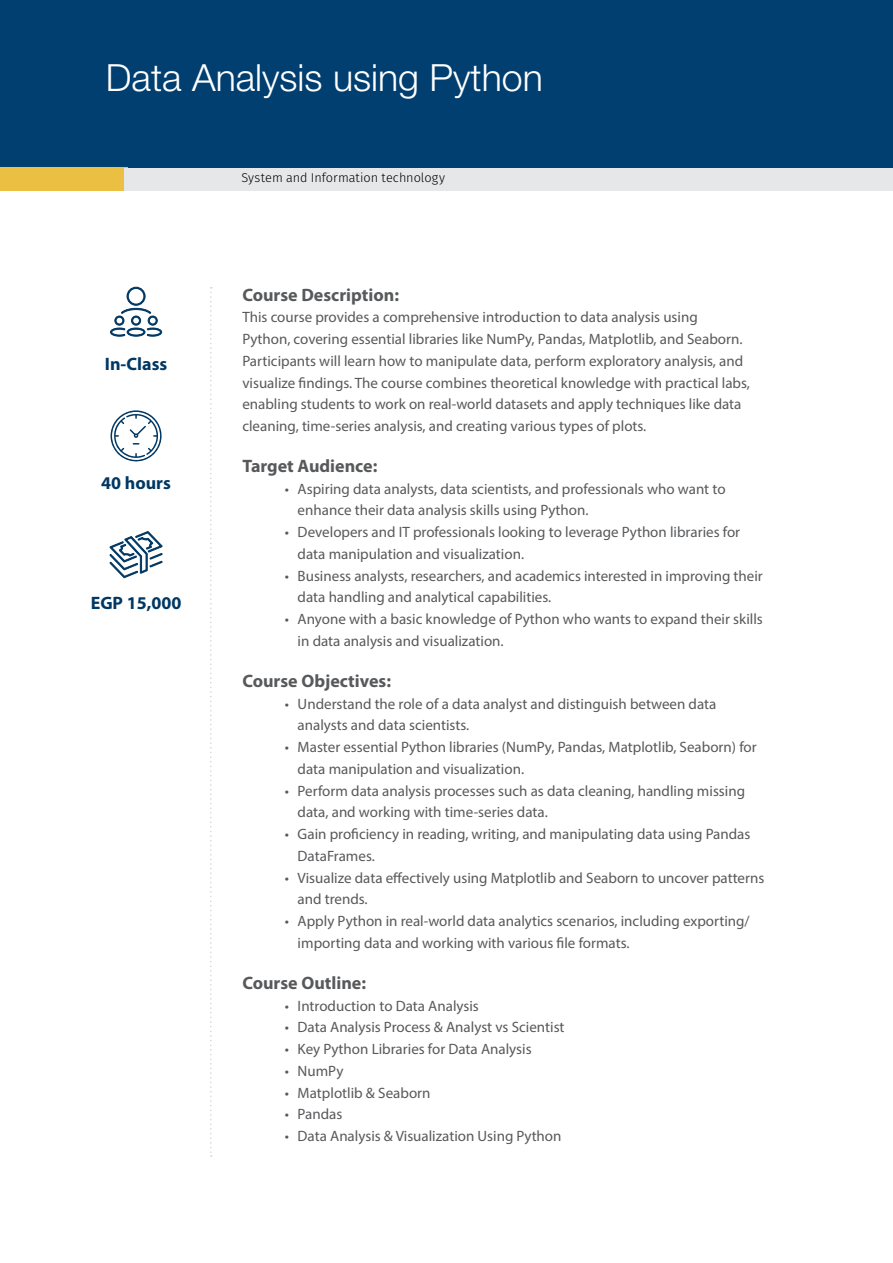
<style>
.page{position:relative;width:893px;height:1263px;background:#fff}
.page>*{position:absolute;margin:0;border:0;box-sizing:border-box;transform-origin:0 0}
.t1{font:300 37.5px "Helvetica Neue LT Std";color:#fff}
.t2{font:700 18px "Myriad Pro";color:#58595b}
.t3{font:700 18px "Myriad Pro";color:#003763}
.t4{font:15px/21.8px "Myriad Pro";color:#58595b}
.t5{font:300 12.75px "Fira Sans";color:#000}
</style>
<div class="page">
<div style="left:0;top:0;width:893px;height:168px;background:#003f70"></div>
<div style="left:0;top:168px;width:128px;height:23px;background:#ebc042"></div>
<div style="left:124px;top:168px;width:769px;height:22px;background:#e6e7e8"></div>
<svg style="left:210px;top:287px;width:2px;height:870px"></svg>
<svg style="left:110px;top:287px;width:52px;height:50px"></svg>
<svg style="left:109px;top:531px;width:54px;height:47px"></svg>
<svg style="left:111px;top:410px;width:51px;height:52px"></svg>
<h1 class="t1" style="left:106px;top:54px;width:438px">Data Analysis using Python</h1>
<p class="t3" style="left:105px;top:353px;width:64px">In-Class</p>
<p class="t3" style="left:101px;top:472px;width:71px">40 hours</p>
<p class="t3" style="left:91px;top:591px;width:92px">EGP 15,000</p>
<p class="t5" style="left:242px;top:169px;width:205px">System and Information technology</p>
<p class="t2" style="left:242px;top:283px;width:158px">Course Description:</p>
<p class="t4" style="left:242px;top:306px;width:509px">This course provides a comprehensive introduction to data analysis using<br>Python, covering essential libraries like NumPy, Pandas, Matplotlib, and Seaborn.<br>Participants will learn how to manipulate data, perform exploratory analysis, and visualize findings. The course combines theoretical knowledge with practical labs, enabling students to work on real-world datasets and apply techniques like data cleaning, time-series analysis, and creating various types of plots.</p>
<p class="t2" style="left:242px;top:454px;width:137px">Target Audience:</p>
<p class="t4" style="left:298px;top:478px;width:429px;text-indent:-13px">• Aspiring data analysts, data scientists, and professionals who want to enhance their data analysis skills using Python.</p>
<p class="t4" style="left:298px;top:521px;width:444px;text-indent:-13px">• Developers and IT professionals looking to leverage Python libraries for data manipulation and visualization.</p>
<p class="t4" style="left:298px;top:565px;width:467px;text-indent:-13px">• Business analysts, researchers, and academics interested in improving their data handling and analytical capabilities.</p>
<p class="t4" style="left:298px;top:608px;width:467px;text-indent:-13px">• Anyone with a basic knowledge of Python who wants to expand their skills in data analysis and visualization.</p>
<p class="t2" style="left:242px;top:669px;width:150px">Course Objectives:</p>
<p class="t4" style="left:298px;top:692px;width:420px;text-indent:-13px">• Understand the role of a data analyst and distinguish between data analysts and data scientists.</p>
<p class="t4" style="left:298px;top:736px;width:461px;text-indent:-13px">• Master essential Python libraries (NumPy, Pandas, Matplotlib, Seaborn) for data manipulation and visualization.</p>
<p class="t4" style="left:298px;top:779px;width:449px;text-indent:-13px">• Perform data analysis processes such as data cleaning, handling missing data, and working with time-series data.</p>
<p class="t4" style="left:298px;top:823px;width:454px;text-indent:-13px">• Gain proficiency in reading, writing, and manipulating data using Pandas<br>DataFrames.</p>
<p class="t4" style="left:298px;top:866px;width:468px;text-indent:-13px">• Visualize data effectively using Matplotlib and Seaborn to uncover patterns and trends.</p>
<p class="t4" style="left:298px;top:910px;width:454px;text-indent:-13px">• Apply Python in real-world data analytics scenarios, including exporting/ importing data and working with various file formats.</p>
<p class="t2" style="left:242px;top:971px;width:125px">Course Outline:</p>
<p class="t4" style="left:285px;top:994px;width:195px">• Introduction to Data Analysis</p>
<p class="t4" style="left:285px;top:1016px;width:281px">• Data Analysis Process &amp; Analyst vs Scientist</p>
<p class="t4" style="left:285px;top:1038px;width:248px">• Key Python Libraries for Data Analysis</p>
<p class="t4" style="left:285px;top:1060px;width:60px">• NumPy</p>
<p class="t4" style="left:285px;top:1081px;width:147px">• Matplotlib &amp; Seaborn</p>
<p class="t4" style="left:285px;top:1103px;width:59px">• Pandas</p>
<p class="t4" style="left:285px;top:1125px;width:278px">• Data Analysis &amp; Visualization Using Python</p>
</div>
